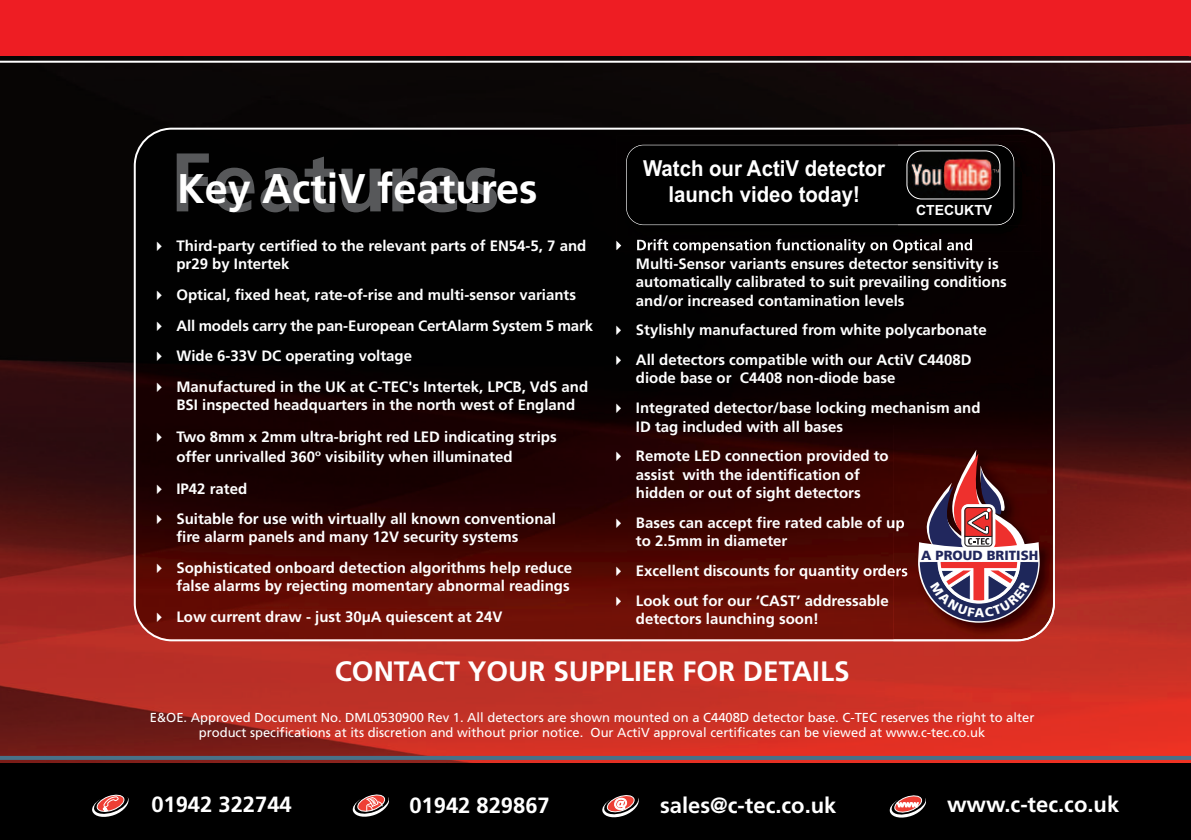
<style>
.page{position:relative;width:1191px;height:840px;background:#fff}
.page>*{position:absolute;margin:0;border:0;box-sizing:border-box;transform-origin:0 0}
.t1{font:700 41.4px "Frutiger";color:#fff}
.t2{font:700 28px "Frutiger";color:#fff}
.t3{font:700 22px "Frutiger";color:#fff}
.t4{font:700 22px/26px "Arial";color:#fff;text-align:center;scale:.93 1}
.t5{font:700 15px/18.4px "Frutiger";color:#fff}
.t6{font:700 14px "Arial";color:#fff}
.t7{font:900 13.2px "Frutiger";color:#21275d}
.t8{font:13px/15.6px "Frutiger";color:#fff;text-align:center}
.s1{font-size:83px;color:#57585a}
</style>
<div class="page">
<img style="left:0;top:56px;width:1191px;height:706px">
<svg style="left:134px;top:128px;width:921px;height:513px;background:#200504"></svg>
<div style="left:0;top:762px;width:1191px;height:77px;background:#000"></div>
<svg style="left:0;top:755px;width:1191px;height:4px;background:#636070"></svg>
<svg style="left:1189px;top:0;width:2px;height:56px"></svg>
<hr style="left:0;top:61px;width:1191px;height:2px;background:#fff">
<img style="left:1173px;top:159px;width:18px;height:200px">
<svg style="left:92px;top:794px;width:37px;height:23px"></svg>
<svg style="left:352px;top:794px;width:37px;height:23px"></svg>
<svg style="left:602px;top:795px;width:37px;height:23px"></svg>
<svg style="left:889px;top:795px;width:37px;height:21px"></svg>
<div style="left:0;top:0;width:1189px;height:56px;background:#ee1d23"></div>
<img style="left:893px;top:424px;width:184px;height:238px">
<img style="left:893px;top:424px;width:160px;height:215px">
<img style="left:1017px;top:603px;width:38px;height:38px">
<img style="left:616px;top:135px;width:424px;height:116px">
<svg style="left:1036px;top:135px;width:5px;height:3px"></svg>
<svg style="left:616px;top:241px;width:5px;height:9px"></svg>
<img style="left:637px;top:239px;width:123px;height:12px">
<div style="left:626px;top:145px;width:387px;height:79px;background:#000;border-radius:17px"></div>
<div style="left:626px;top:145px;width:388px;height:80px;border:1px solid #fff;border-radius:18px"></div>
<img style="left:898px;top:141px;width:128px;height:84px">
<img style="left:898px;top:145px;width:116px;height:80px">
<img style="left:908px;top:151px;width:91px;height:47px;border-radius:14px">
<div style="left:906px;top:150px;width:94px;height:49px;border:2px solid #fff;border-radius:15px"></div>
<svg style="left:918px;top:449px;width:121px;height:173px"></svg>
<h1 class="t1" style="left:170px;top:172px;width:369px"><span class="s1">F</span>K e<span class="s1">e</span>y <span class="s1">a</span>A c<span class="s1">t</span>t i<span class="s1">u</span>V f<span class="s1">r</span>e a<span class="s1">e</span>t u<span class="s1">s</span>re s</h1>
<p class="t5" style="left:176px;top:238px;width:411px;line-height:17.4px;text-indent:-25px">✔ Third-party certified to the relevant parts of EN54-5, 7 and pr29 by Intertek</p>
<p class="t5" style="left:151px;top:286px;width:426px">✔ Optical, fixed heat, rate-of-rise and multi-sensor variants</p>
<p class="t5" style="left:151px;top:317px;width:443px">✔ All models carry the pan-European CertAlarm System 5 mark</p>
<p class="t5" style="left:151px;top:348px;width:262px">✔ Wide 6-33V DC operating voltage</p>
<p class="t5" style="left:176px;top:378px;width:413px;text-indent:-25px">✔ Manufactured in the UK at C-TEC's Intertek, LPCB, VdS and<br>BSI inspected headquarters in the north west of England</p>
<p class="t5" style="left:176px;top:428px;width:382px;line-height:20px;text-indent:-25px">✔ Two 8mm x 2mm ultra-bright red LED indicating strips offer unrivalled 360º visibility when illuminated</p>
<p class="t5" style="left:151px;top:480px;width:97px">✔ IP42 rated</p>
<p class="t5" style="left:176px;top:511px;width:381px;text-indent:-25px">✔ Suitable for use with virtually all known conventional fire alarm panels and many 12V security systems</p>
<p class="t5" style="left:151px;top:559px;width:422px;text-align:right">✔ Sophisticated onboard detection algorithms help reduce false alarms by rejecting momentary abnormal readings</p>
<p class="t5" style="left:151px;top:608px;width:352px">✔ Low current draw - just 30µA quiescent at 24V</p>
<h3 class="t4" style="left:643px;top:155px;width:262px">Watch our ActiV detector launch video today!</h3>
<p class="t6" style="left:916px;top:202px;width:78px">CTECUKTV</p>
<p class="t5" style="left:636px;top:255px;width:372px">Multi-Sensor variants ensures detector sensitivity is automatically calibrated to suit prevailing conditions and/or increased contamination levels</p>
<p class="t5" style="left:611px;top:322px;width:377px">✔ Stylishly manufactured from white polycarbonate</p>
<p class="t5" style="left:636px;top:351px;width:337px;text-indent:-25px">✔ All detectors compatible with our ActiV C4408D diode base or C4408 non-diode base</p>
<p class="t5" style="left:636px;top:400px;width:346px;text-indent:-25px">✔ Integrated detector/base locking mechanism and<br>ID tag included with all bases</p>
<p class="t5" style="left:611px;top:448px;width:279px;text-align:center">✔ Remote LED connection provided to assist with the identification of<br>hidden or out of sight detectors</p>
<p class="t5" style="left:636px;top:514px;width:270px;text-indent:-25px">✔ Bases can accept fire rated cable of up to 2.5mm in diameter</p>
<p class="t5" style="left:611px;top:562px;width:298px">✔ Excellent discounts for quantity orders</p>
<p class="t5" style="left:636px;top:592px;width:254px;text-indent:-25px">✔ Look out for our ‘CAST’ addressable detectors launching soon!</p>
<p class="t7" style="left:921px;top:549px;width:119px">A PROUD BRITISH</p>
<h2 class="t2" style="left:335px;top:660px;width:516px">CONTACT YOUR SUPPLIER FOR DETAILS</h2>
<p class="t8" style="left:150px;top:710px;width:886px">E&amp;OE. Approved Document No. DML0530900 Rev 1. All detectors are shown mounted on a C4408D detector base. C-TEC reserves the right to alter product specifications at its discretion and without prior notice. Our ActiV approval certificates can be viewed at www.c-tec.co.uk</p>
<h3 class="t3" style="left:151px;top:795px;width:142px">01942 322744</h3>
<h3 class="t3" style="left:409px;top:795px;width:142px">01942 829867</h3>
<h3 class="t3" style="left:660px;top:795px;width:178px">sales@c-tec.co.uk</h3>
<h3 class="t3" style="left:947px;top:795px;width:174px">www.c-tec.co.uk</h3>
</div>
